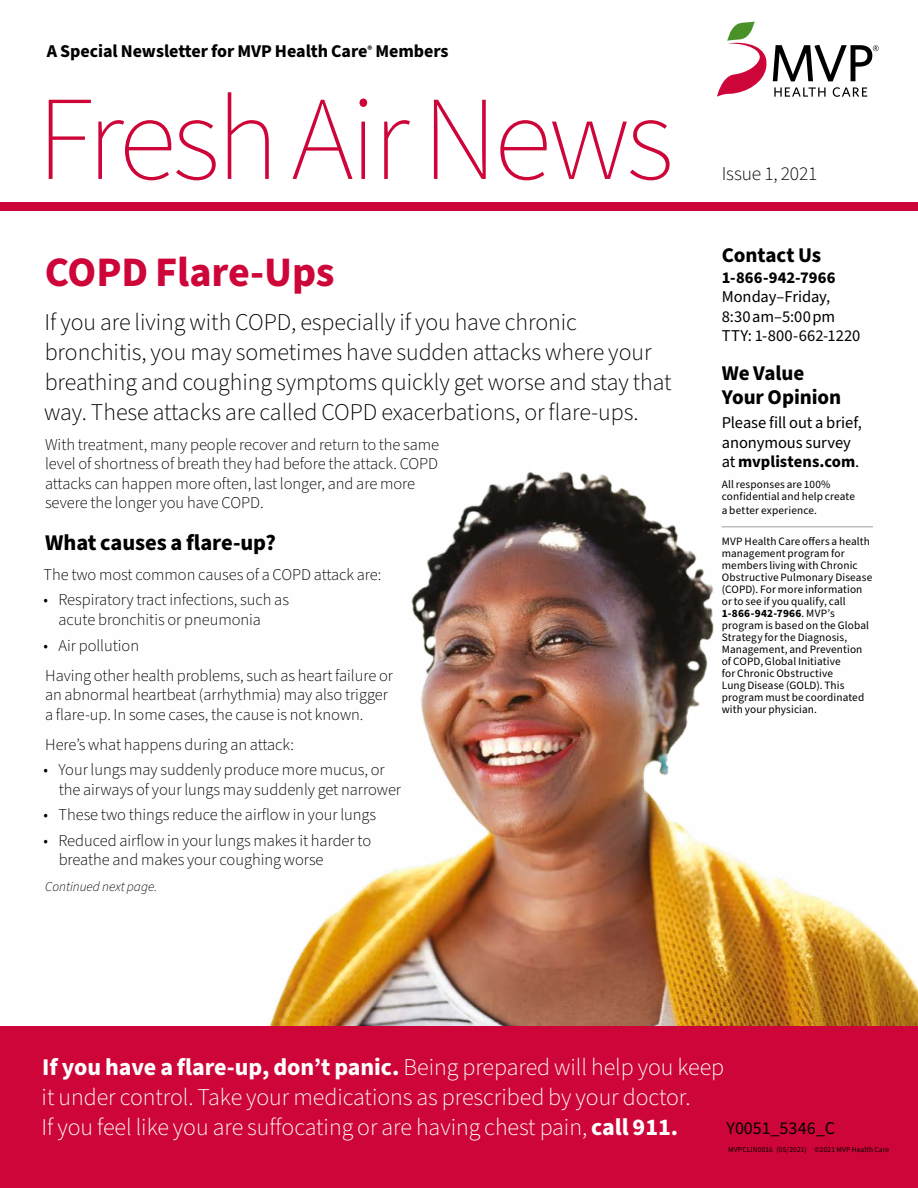
<style>
.page{position:relative;width:918px;height:1188px;background:#fff}
.page>*{position:absolute;margin:0;border:0;box-sizing:border-box;transform-origin:0 0}
.t1{font:120px "Source Sans Variable";letter-spacing:-.03em;color:#ce0538}
.t2{font:700 42px "Source Sans Pro";color:#ce0538}
.t3{font:300 24px/30px "Source Sans Pro";color:#000}
.t4{font:300 24px/30px "Source Sans Pro";color:#fff}
.t5{font:700 22.5px "Source Sans Pro";color:#000}
.t6{font:700 21px/24px "Source Sans Pro";letter-spacing:-.005em;color:#000}
.t7{font:300 19.5px "Source Sans Pro";letter-spacing:-.01em;color:#000}
.t8{font:700 18px "Source Sans Pro";color:#000}
.t9{font:18px "Source Sans Pro";color:#000}
.t10{font:300 16.5px/19.5px "Source Sans Pro";color:#000}
.t11{font:16.5px/19.5px "Source Sans Pro";letter-spacing:-.005em;color:#000}
.t12{font:700 16.5px "Source Sans Pro";letter-spacing:.01em;color:#000}
.t13{font:italic 300 13.5px "Source Sans Pro";color:#000}
.t14{font:11.25px/12px "Source Sans Pro";letter-spacing:.01em;color:#000}
.t15{font:7.5px "Source Sans Pro";letter-spacing:.015em;color:#000}
.s1{font-weight:700}
</style>
<div class="page">
<img style="left:269px;top:471px;width:649px;height:555px">
<hr style="left:722px;top:527px;width:151px;height:1px;background:#9d9d9c">
<div style="left:0;top:202px;width:918px;height:9px;background:#ce0538"></div>
<svg style="left:717px;top:21px;width:162px;height:76px"></svg>
<div style="left:0;top:1026px;width:918px;height:162px;background:#ce0538"></div>
<p class="t8" style="left:47px;top:39px;width:403px">A Special Newsletter for MVP Health Care<sup>®</sup> Members</p>
<h1 class="t1" style="left:37px;top:67px;width:639px">Fresh Air News</h1>
<h2 class="t2" style="left:45px;top:244px;width:291px">COPD Flare-Ups</h2>
<p class="t3" style="left:44px;top:307px;width:629px">If you are living with COPD, especially if you have chronic bronchitis, you may sometimes have sudden attacks where your breathing and coughing symptoms quickly get worse and stay that way. These attacks are called COPD exacerbations, or flare-ups.</p>
<p class="t10" style="left:45px;top:435px;width:396px">With treatment, many people recover and return to the same level of shortness of breath they had before the attack. COPD attacks can happen more often, last longer, and are more severe the longer you have COPD.</p>
<h3 class="t5" style="left:45px;top:527px;width:232px">What causes a flare-up?</h3>
<p class="t10" style="left:43px;top:565px;width:340px">The two most common causes of a COPD attack are:</p>
<p class="t10" style="left:59px;top:591px;width:232px;text-indent:-15px">• Respiratory tract infections, such as acute bronchitis or pneumonia</p>
<p class="t10" style="left:44px;top:631px;width:351px;line-height:30px">• Air pollution<br>Having other health problems, such as heart failure or</p>
<p class="t10" style="left:45px;top:685px;width:344px">an abnormal heartbeat (arrhythmia) may also trigger a flare-up. In some cases, the cause is not known.</p>
<p class="t10" style="left:45px;top:735px;width:250px">Here’s what happens during an attack:</p>
<p class="t10" style="left:59px;top:760px;width:344px;text-indent:-15px">• Your lungs may suddenly produce more mucus, or the airways of your lungs may suddenly get narrower</p>
<p class="t10" style="left:44px;top:805px;width:334px">• These two things reduce the airflow in your lungs</p>
<p class="t10" style="left:59px;top:831px;width:314px;text-indent:-15px">• Reduced airflow in your lungs makes it harder to breathe and makes your coughing worse</p>
<p class="t13" style="left:45px;top:877px;width:114px">Continued next page.</p>
<p class="t7" style="left:722px;top:161px;width:97px">Issue 1, 2021</p>
<p class="t6" style="left:722px;top:243px;width:101px">Contact Us</p>
<p class="t12" style="left:722px;top:266px;width:115px">1-866-942-7966</p>
<p class="t11" style="left:722px;top:287px;width:140px">Monday–Friday,<br>8:30 am–5:00 pm<br>TTY: 1-800-662-1220</p>
<p class="t6" style="left:722px;top:362px;width:121px">We Value<br>Your Opinion</p>
<p class="t11" style="left:722px;top:413px;width:142px">Please fill out a brief, anonymous survey at <span class="s1">mvplistens.com</span>.</p>
<p class="t14" style="left:722px;top:479px;width:135px">All responses are 100% confidential and help create</p>
<p class="t14" style="left:722px;top:504px;width:97px">a better experience.</p>
<p class="t14" style="left:722px;top:536px;width:152px">MVP Health Care offers a health management program for members living with Chronic<br>Obstructive Pulmonary Disease (COPD). For more information or to see if you qualify, call<br><span class="s1">1-866-942-7966</span>. MVP’s program is based on the Global<br>Strategy for the Diagnosis,<br>Management, and Prevention of COPD, Global Initiative<br>for Chronic Obstructive<br>Lung Disease (GOLD). This program must be coordinated with your physician.</p>
<h3 class="t4" style="left:42px;top:1052px;width:684px"><span class="s1">If you have a flare-up, don’t panic.</span> Being prepared will help you keep it under control. Take your medications as prescribed by your doctor.<br>If you feel like you are suffocating or are having chest pain, <span class="s1">call 911.</span></h3>
<p class="t9" style="left:726px;top:1116px;width:110px">Y0051_5346_C</p>
<p class="t15" style="left:728px;top:1145px;width:163px">MVPCLIN0016 (05/2021) ©2021 MVP Health Care</p>
</div>
